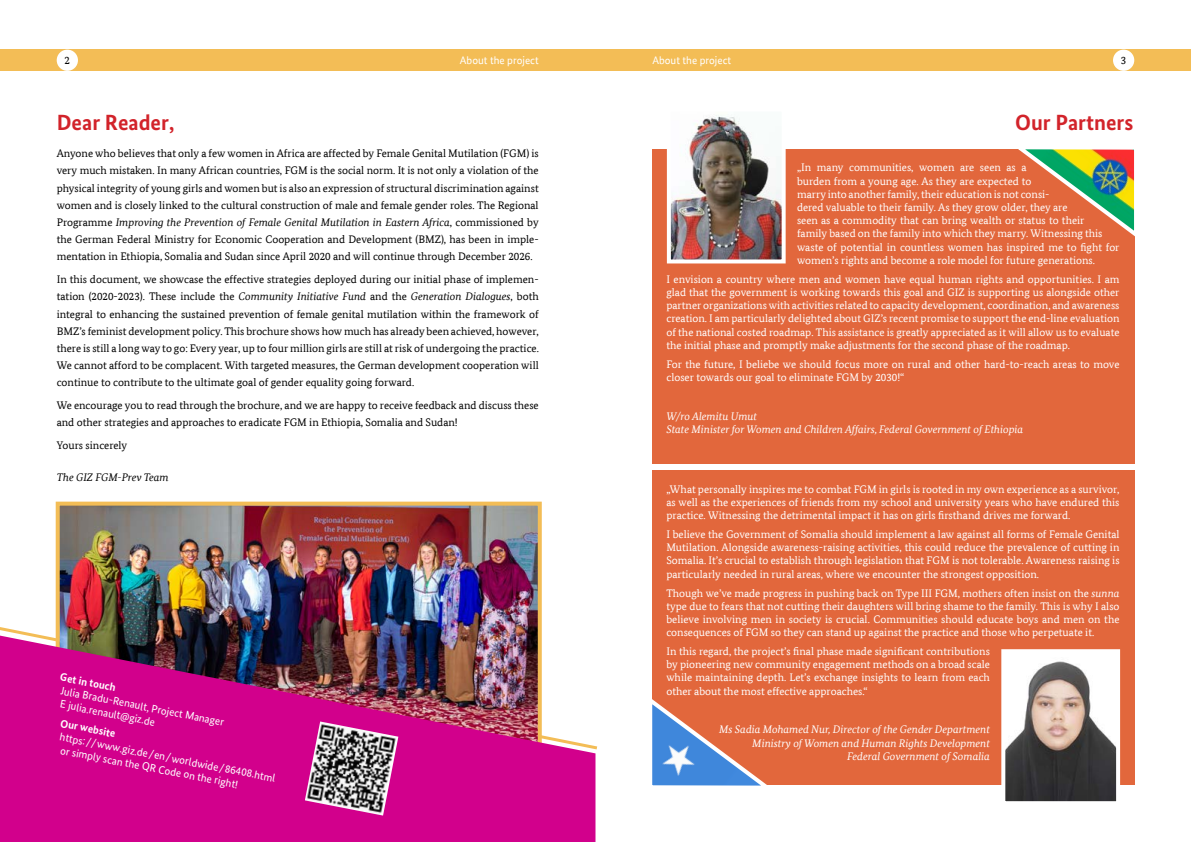
<style>
.page{position:relative;width:1191px;height:842px;background:#fff}
.page>*{position:absolute;margin:0;border:0;box-sizing:border-box;transform-origin:0 0}
.t1{font:700 22px "Bundes Sans";color:#d2232a}
.t2{font:11px/13.2px "Bundes Serif";color:#fff;text-align:justify}
.t3{font:11px/17.2px "Bundes Serif";color:#000;text-align:justify}
.t4{font:italic 11px/13.2px "Bundes Serif";color:#fff}
.t5{font:11px/13.2px "Bundes Sans";color:#fff}
.t6{font:700 11px "Bundes Sans";color:#fff}
.t7{font:italic 11px "Bundes Serif";color:#000}
.s1{font-style:italic}
</style>
<div class="page">
<div style="left:0;top:50px;width:595px;height:21px;background:#f3bd56"></div>
<div style="left:595px;top:50px;width:596px;height:21px;background:#f3bd56"></div>
<div style="left:57px;top:50px;width:21px;height:21px;background:#fff;border-radius:50%"></div>
<div style="left:1113px;top:50px;width:21px;height:21px;background:#fff;border-radius:50%"></div>
<div style="left:652px;top:149px;width:482px;height:315px;background:#e2673c"></div>
<img style="left:672px;top:115px;width:108px;height:143px">
<div style="left:667px;top:108px;width:118px;height:155px;border:4px solid #fff"></div>
<div style="left:652px;top:471px;width:482px;height:314px;background:#e2673c"></div>
<img style="left:61px;top:507px;width:476px;height:129px">
<div style="left:56px;top:502px;width:486px;height:259px;border:4px solid #f3bd56"></div>
<img style="left:0;top:636px;width:595px;height:206px">
<svg style="left:652px;top:699px;width:115px;height:87px"></svg>
<svg style="left:1018px;top:149px;width:117px;height:94px"></svg>
<img style="left:1006px;top:654px;width:109px;height:146px">
<div style="left:1001px;top:649px;width:119px;height:156px;border:4px solid #fff"></div>
<img style="left:305px;top:721px;width:93px;height:94px">
<p class="t5" style="left:460px;top:54px;width:80px">About the project</p>
<p class="t5" style="left:652px;top:54px;width:80px">About the project</p>
<p class="t3" style="left:65px;top:52px;width:7px">2</p>
<p class="t3" style="left:1120px;top:52px;width:7px">3</p>
<h1 class="t1" style="left:57px;top:110px;width:119px">Dear Reader,</h1>
<p class="t3" style="left:57px;top:145px;width:483px">Anyone who believes that only a few women in Africa are affected by Female Genital Mutilation (FGM) is very much mistaken. In many African countries, FGM is the social norm. It is not only a violation of the physical integrity of young girls and women but is also an expression of structural discrimination against women and is closely linked to the cultural construction of male and female gender roles. The Regional Programme <span class="s1">Improving the Prevention of Female Genital Mutilation in Eastern Africa</span>, commissioned by the German Federal Ministry for Economic Cooperation and Development (BMZ), has been in imple&shy;mentation in Ethiopia, Somalia and Sudan since April 2020 and will continue through December 2026.</p>
<p class="t3" style="left:57px;top:271px;width:483px">In this document, we showcase the effective strategies deployed during our initial phase of implemen&shy;tation (2020-2023). These include the <span class="s1">Community Initiative Fund</span> and the <span class="s1">Generation Dialogues</span>, both integral to enhancing the sustained prevention of female genital mutilation within the framework of BMZ’s feminist development policy. This brochure shows how much has already been achieved, however, there is still a long way to go: Every year, up to four million girls are still at risk of undergoing the practice.<br>We cannot afford to be complacent. With targeted measures, the German development cooperation will continue to contribute to the ultimate goal of gender equality going forward.</p>
<p class="t3" style="left:57px;top:397px;width:483px">We encourage you to read through the brochure, and we are happy to receive feedback and discuss these and other strategies and approaches to eradicate FGM in Ethiopia, Somalia and Sudan!</p>
<p class="t3" style="left:57px;top:437px;width:72px">Yours sincerely</p>
<p class="t7" style="left:57px;top:470px;width:113px">The GIZ FGM-Prev Team</p>
<p class="t6" style="left:62px;top:670px;width:58px;rotate:11deg">Get in touch</p>
<p class="t5" style="left:62px;top:684px;width:168px;rotate:11deg">Julia Bradu-Renault, Project Manager<br>E julia.renault@giz.de</p>
<p class="t6" style="left:62px;top:717px;width:57px;rotate:11deg">Our website</p>
<p class="t5" style="left:61px;top:730px;width:221px;rotate:11deg">https://www.giz.de/en/worldwide/86408.html or simply scan the QR Code on the right!</p>
<h1 class="t1" style="left:1015px;top:110px;width:120px">Our Partners</h1>
<p class="t2" style="left:797px;top:161px;width:324px;text-align:left">„In many communities, women are seen as a<br>burden from a young age. As they are expected to<br>marry into another family, their education is not consi-<br>dered valuable to their family. As they grow older, they are<br>seen as a commodity that can bring wealth or status to their<br>family based on the family into which they marry. Witnessing this waste of potential in countless women has inspired me to fight for women’s rights and become a role model for future generations.</p>
<p class="t2" style="left:666px;top:272px;width:455px">I envision a country where men and women have equal human rights and opportunities. I am glad that the government is working towards this goal and GIZ is supporting us alongside other partner organizations with activities related to capacity development, coordination, and awareness creation. I am particularly delighted about GIZ’s recent promise to support the end-line evaluation of the national costed roadmap. This assistance is greatly appreciated as it will allow us to evaluate the initial phase and promptly make adjustments for the second phase of the roadmap.</p>
<p class="t2" style="left:666px;top:357px;width:454px">For the future, I beliebe we should focus more on rural and other hard-to-reach areas to move closer towards our goal to eliminate FGM by 2030!“</p>
<p class="t4" style="left:666px;top:409px;width:358px">W/ro Alemitu Umut<br>State Minister for Women and Children Affairs, Federal Government of Ethiopia</p>
<p class="t2" style="left:666px;top:482px;width:455px">„What personally inspires me to combat FGM in girls is rooted in my own experience as a survivor, as well as the experiences of friends from my school and university years who have endured this practice. Witnessing the detrimental impact it has on girls firsthand drives me forward.</p>
<p class="t2" style="left:666px;top:528px;width:455px">I believe the Government of Somalia should implement a law against all forms of Female Genital Mutilation. Alongside awareness-raising activities, this could reduce the prevalence of cutting in Somalia. It’s crucial to establish through legislation that FGM is not tolerable. Awareness raising is particularly needed in rural areas, where we encounter the strongest opposition.</p>
<p class="t2" style="left:666px;top:586px;width:455px">Though we’ve made progress in pushing back on Type III FGM, mothers often insist on the <span class="s1">sunna </span>type due to fears that not cutting their daughters will bring shame to the family. This is why I also believe involving men in society is crucial. Communities should educate boys and men on the consequences of FGM so they can stand up against the practice and those who perpetuate it.</p>
<p class="t2" style="left:666px;top:644px;width:325px">In this regard, the project’s final phase made significant contributions by pioneering new community engagement methods on a broad scale while maintaining depth. Let’s exchange insights to learn from each other about the most effective approaches.“</p>
<p class="t4" style="left:719px;top:723px;width:272px;text-align:right">Ms Sadia Mohamed Nur, Director of the Gender Department<br>Ministry of Women and Human Rights Development<br>Federal Government of Somalia</p>
</div>
